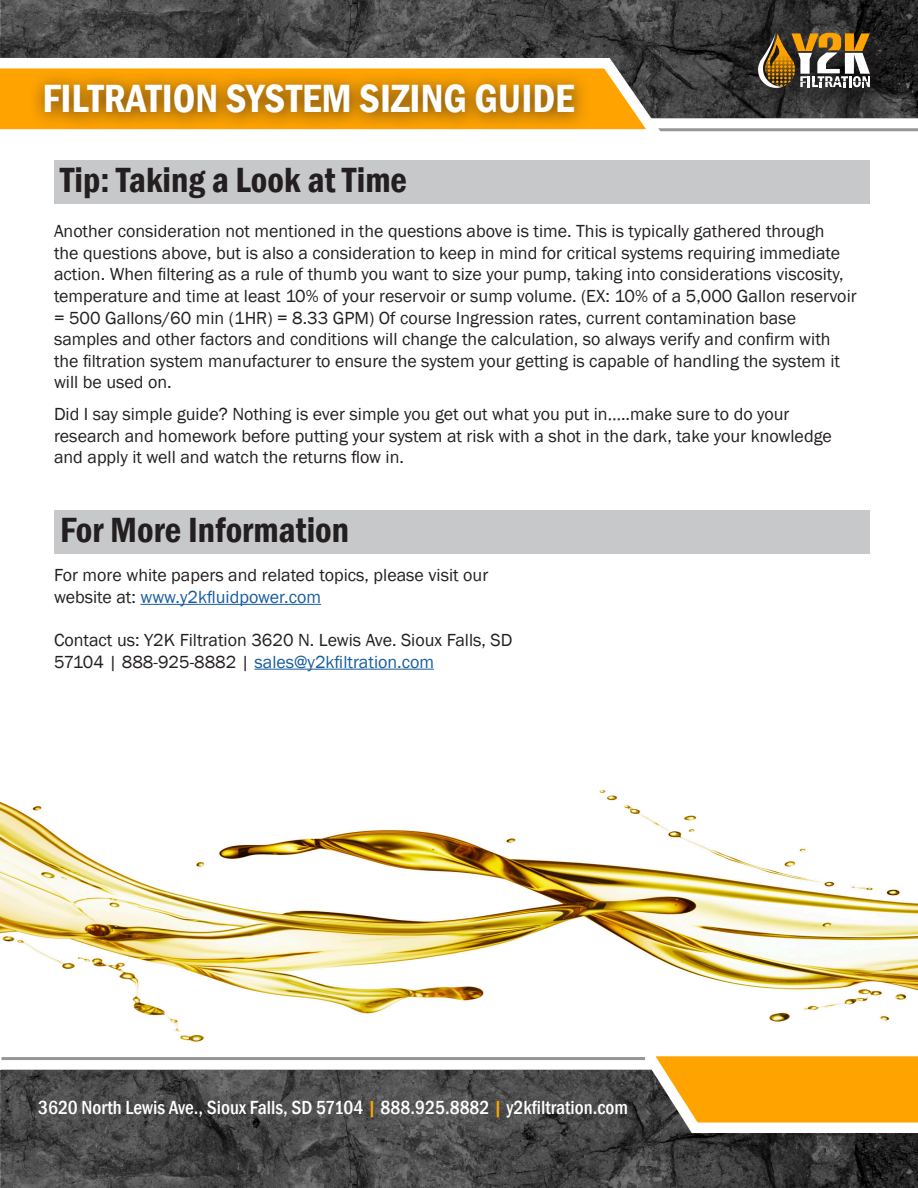
<style>
.page{position:relative;width:918px;height:1188px;background:#fff}
.page>*{position:absolute;margin:0;border:0;box-sizing:border-box;transform-origin:0 0}
.t1{font:600 condensed 40.5px "Franklin Gothic";color:#fff}
.t2{font:600 condensed 36px "Franklin Gothic";color:#231f20}
.t3{font:500 condensed 19.5px "Franklin Gothic";color:#fff}
.t4{font:18px/21.6px "Franklin Gothic";color:#231f20}
.s1{color:#175d9e}
.s2{color:#ffa300}
</style>
<div class="page">
<img style="left:0;top:790px;width:918px;height:252px">
<div style="left:54px;top:160px;width:815px;height:44px;background:#c7c8ca"></div>
<hr style="left:140px;top:604px;width:181px;height:1px;background:#175d9e">
<hr style="left:254px;top:669px;width:180px;height:1px;background:#175d9e">
<div style="left:54px;top:511px;width:815px;height:43px;background:#c7c8ca"></div>
<svg style="left:2px;top:0;width:916px;height:118px;background:#403f3f"></svg>
<div style="left:759px;top:33px;width:127px;height:71px;background:#231f20;opacity:.75"></div>
<svg style="left:758px;top:33px;width:112px;height:55px"></svg>
<hr style="left:591px;top:128px;width:327px;height:3px;background:#939598">
<svg style="left:0;top:51px;width:676px;height:81px"></svg>
<div style="left:30px;top:71px;width:561px;height:60px;background:#231f20;opacity:.75"></div>
<svg style="left:0;top:1037px;width:16px;height:33px"></svg>
<svg style="left:2px;top:1070px;width:916px;height:118px;background:#464646"></svg>
<svg style="left:627px;top:1037px;width:291px;height:103px"></svg>
<hr style="left:2px;top:1057px;width:643px;height:3px;background:#939598">
<p class="t1" style="left:43px;top:71px;width:533px">FILTRATION SYSTEM SIZING GUIDE</p>
<p class="t2" style="left:60px;top:156px;width:349px">Tip: Taking a Look at Time</p>
<p class="t4" style="left:54px;top:221px;width:804px">Another consideration not mentioned in the questions above is time. This is typically gathered through<br>the questions above, but is also a consideration to keep in mind for critical systems requiring immediate action. When filtering as a rule of thumb you want to size your pump, taking into considerations viscosity, temperature and time at least 10% of your reservoir or sump volume. (EX: 10% of a 5,000 Gallon reservoir = 500 Gallons/60 min (1HR) = 8.33 GPM) Of course Ingression rates, current contamination base samples and other factors and conditions will change the calculation, so always verify and confirm with the filtration system manufacturer to ensure the system your getting is capable of handling the system it will be used on.</p>
<p class="t4" style="left:54px;top:404px;width:779px">Did I say simple guide? Nothing is ever simple you get out what you put in…..make sure to do your research and homework before putting your system at risk with a shot in the dark, take your knowledge and apply it well and watch the returns flow in.</p>
<p class="t2" style="left:60px;top:506px;width:290px">For More Information</p>
<p class="t4" style="left:54px;top:565px;width:436px">For more white papers and related topics, please visit our website at: <span class="s1">www.y2kfluidpower.com</span></p>
<p class="t4" style="left:54px;top:630px;width:460px">Contact us: Y2K Filtration 3620 N. Lewis Ave. Sioux Falls, SD<br>57104 | 888-925-8882 | <span class="s1">sales@y2kfiltration.com</span></p>
<p class="t3" style="left:38px;top:1095px;width:591px">3620 North Lewis Ave., Sioux Falls, SD 57104 <span class="s2">|</span> 888.925.8882 <span class="s2">|</span> y2kfiltration.com</p>
</div>
